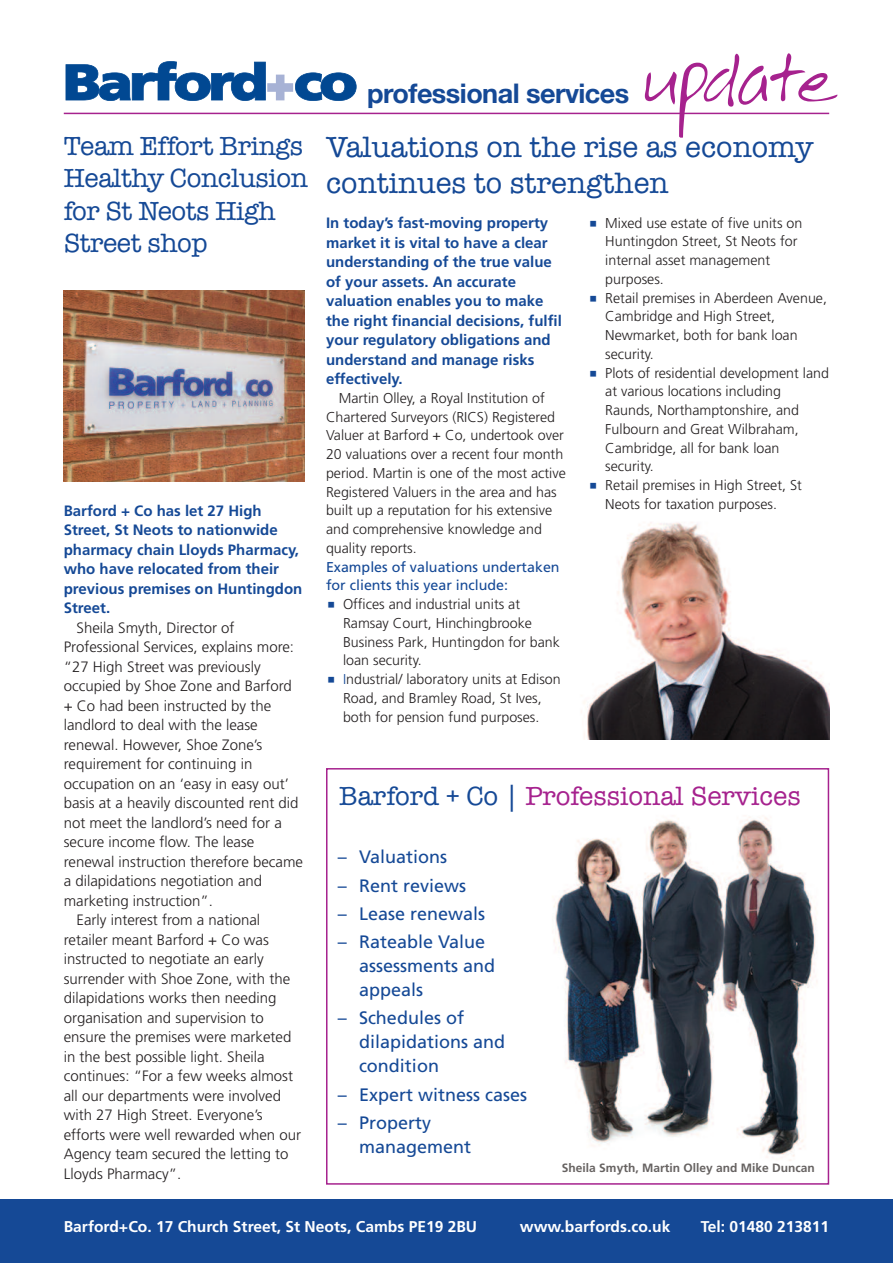
<style>
.page{position:relative;width:893px;height:1263px;background:#fff}
.page>*{position:absolute;margin:0;border:0;box-sizing:border-box;transform-origin:0 0}
.t1{font:30px/36px "American Typewriter";color:#154996}
.t2{font:27px/32.4px "American Typewriter";letter-spacing:-.015em;color:#154996}
.t3{font:27px "American Typewriter";color:#a6228e}
.t4{font:700 27px "Helvetica Neue";letter-spacing:-.02em;color:#154996}
.t5{font:18px/24px "Frutiger";color:#154996}
.t6{font:700 15.6px "Frutiger";color:#fff}
.t7{font:300 15px "Frutiger";color:#231f20}
.t8{font:700 15px/19.5px "Frutiger";color:#154996}
.t9{font:300 14.25px/18.8px "Frutiger";color:#231f20}
.t10{font:14.25px/18.8px "Frutiger";color:#154996}
.t11{font:700 12px "Frutiger";color:#666261}
.s1{font-family:"Letter Gothic Std";font-weight:700;font-style:italic;color:#154996}
.s2{color:#154996}
</style>
<div class="page">
<img style="left:581px;top:522px;width:248px;height:218px">
<div style="left:0;top:1199px;width:893px;height:64px;background:#154996"></div>
<svg style="left:66px;top:61px;width:291px;height:40px"></svg>
<svg style="left:645px;top:53px;width:192px;height:85px"></svg>
<hr style="left:64px;top:113px;width:765px;height:1px;background:#a6228e">
<img style="left:64px;top:290px;width:241px;height:192px">
<img style="left:552px;top:817px;width:265px;height:344px">
<div style="left:326px;top:768px;width:503px;height:417px;border:2px solid #a6228e"></div>
<h2 class="t2" style="left:64px;top:129px;width:246px">Team Effort Brings<br>Healthy Conclusion for St Neots High<br>Street shop</h2>
<p class="t8" style="left:64px;top:502px;width:240px">Barford + Co has let 27 High<br>Street, St Neots to nationwide pharmacy chain Lloyds Pharmacy, who have relocated from their previous premises on Huntingdon<br>Street.</p>
<p class="t7" style="left:77px;top:621px;width:160px">Sheila Smyth, Director of</p>
<p class="t7" style="left:64px;top:641px;width:232px">Professional Services, explains more:</p>
<p class="t7" style="left:64px;top:660px;width:199px">“27 High Street was previously</p>
<p class="t7" style="left:64px;top:680px;width:230px">occupied by Shoe Zone and Barford</p>
<p class="t7" style="left:64px;top:699px;width:209px">+ Co had been instructed by the</p>
<p class="t7" style="left:64px;top:719px;width:195px">landlord to deal with the lease</p>
<p class="t7" style="left:64px;top:738px;width:200px">renewal. However, Shoe Zone’s</p>
<p class="t7" style="left:64px;top:758px;width:190px">requirement for continuing in</p>
<p class="t7" style="left:64px;top:777px;width:227px">occupation on an ‘easy in easy out’</p>
<p class="t7" style="left:64px;top:797px;width:236px">basis at a heavily discounted rent did</p>
<p class="t7" style="left:64px;top:816px;width:220px">not meet the landlord’s need for a</p>
<p class="t7" style="left:64px;top:836px;width:192px">secure income flow. The lease</p>
<p class="t7" style="left:64px;top:855px;width:241px">renewal instruction therefore became</p>
<p class="t7" style="left:64px;top:875px;width:200px">a dilapidations negotiation and</p>
<p class="t7" style="left:64px;top:894px;width:151px">marketing instruction”.</p>
<p class="t7" style="left:77px;top:914px;width:185px">Early interest from a national</p>
<p class="t7" style="left:64px;top:933px;width:207px">retailer meant Barford + Co was</p>
<p class="t7" style="left:64px;top:953px;width:202px">instructed to negotiate an early</p>
<p class="t7" style="left:64px;top:972px;width:228px">surrender with Shoe Zone, with the</p>
<p class="t7" style="left:64px;top:992px;width:214px">dilapidations works then needing</p>
<p class="t7" style="left:64px;top:1011px;width:202px">organisation and supervision to</p>
<p class="t7" style="left:64px;top:1031px;width:229px">ensure the premises were marketed</p>
<p class="t7" style="left:64px;top:1050px;width:202px">in the best possible light. Sheila</p>
<p class="t7" style="left:64px;top:1070px;width:231px">continues: “For a few weeks almost</p>
<p class="t7" style="left:64px;top:1089px;width:219px">all our departments were involved</p>
<p class="t7" style="left:64px;top:1109px;width:200px">with 27 High Street. Everyone’s</p>
<p class="t7" style="left:64px;top:1128px;width:239px">efforts were well rewarded when our</p>
<p class="t7" style="left:64px;top:1148px;width:226px">Agency team secured the letting to</p>
<p class="t7" style="left:64px;top:1167px;width:119px">Lloyds Pharmacy”.</p>
<h2 class="t4" style="left:367px;top:77px;width:264px">professional services</h2>
<h1 class="t1" style="left:326px;top:128px;width:489px">Valuations on the rise as economy continues to strengthen</h1>
<p class="t8" style="left:326px;top:214px;width:237px">In today’s fast-moving property market it is vital to have a clear understanding of the true value of your assets. An accurate valuation enables you to make the right financial decisions, fulfil your regulatory obligations and understand and manage risks effectively.</p>
<p class="t9" style="left:326px;top:390px;width:241px;text-indent:13px">Martin Olley, a Royal Institution of Chartered Surveyors (RICS) Registered Valuer at Barford + Co, undertook over 20 valuations over a recent four month period. Martin is one of the most active Registered Valuers in the area and has built up a reputation for his extensive and comprehensive knowledge and quality reports.</p>
<p class="t10" style="left:326px;top:558px;width:235px">Examples of valuations undertaken for clients this year include:</p>
<p class="t9" style="left:343px;top:596px;width:218px;text-indent:-17px"><span class="s1">■</span> Offices and industrial units at<br>Ramsay Court, Hinchingbrooke<br>Business Park, Huntingdon for bank loan security.</p>
<p class="t9" style="left:326px;top:671px;width:236px;text-align:center"><span class="s1">■</span> <span class="s2">I</span>ndustrial/ laboratory units at Edison<br>Road, and Bramley Road, St Ives,<br>both for pension fund purposes.</p>
<p class="t9" style="left:605px;top:214px;width:199px;text-indent:-17px"><span class="s1">■</span> Mixed use estate of five units on<br>Huntingdon Street, St Neots for internal asset management purposes.</p>
<p class="t9" style="left:605px;top:289px;width:223px;text-indent:-17px"><span class="s1">■</span> Retail premises in Aberdeen Avenue,<br>Cambridge and High Street,<br>Newmarket, both for bank loan security.</p>
<p class="t9" style="left:605px;top:364px;width:225px;text-indent:-17px"><span class="s1">■</span> Plots of residential development land at various locations including<br>Raunds, Northamptonshire, and<br>Fulbourn and Great Wilbraham,<br>Cambridge, all for bank loan security.</p>
<p class="t9" style="left:588px;top:477px;width:215px;text-align:center"><span class="s1">■</span> Retail premises in High Street, St<br>Neots for taxation purposes.</p>
<h2 class="t3" style="left:339px;top:776px;width:463px"><span class="s2">Barford + Co |</span> Professional Services</h2>
<p class="t5" style="left:338px;top:846px;width:111px">– Valuations</p>
<p class="t5" style="left:338px;top:875px;width:130px">– Rent reviews</p>
<p class="t5" style="left:338px;top:903px;width:149px">– Lease renewals</p>
<p class="t5" style="left:359px;top:931px;width:138px;text-indent:-21px">– Rateable Value assessments and appeals</p>
<p class="t5" style="left:359px;top:1007px;width:148px;text-indent:-21px">– Schedules of dilapidations and condition</p>
<p class="t5" style="left:338px;top:1084px;width:191px">– Expert witness cases</p>
<p class="t5" style="left:359px;top:1112px;width:114px;text-indent:-21px">– Property management</p>
<p class="t11" style="left:562px;top:1163px;width:254px">Sheila Smyth, Martin Olley and Mike Duncan</p>
<p class="t6" style="left:64px;top:1220px;width:415px">Barford+Co. 17 Church Street, St Neots, Cambs PE19 2BU</p>
<p class="t6" style="left:520px;top:1220px;width:152px">www.barfords.co.uk</p>
<p class="t6" style="left:701px;top:1220px;width:130px">Tel: 01480 213811</p>
</div>
